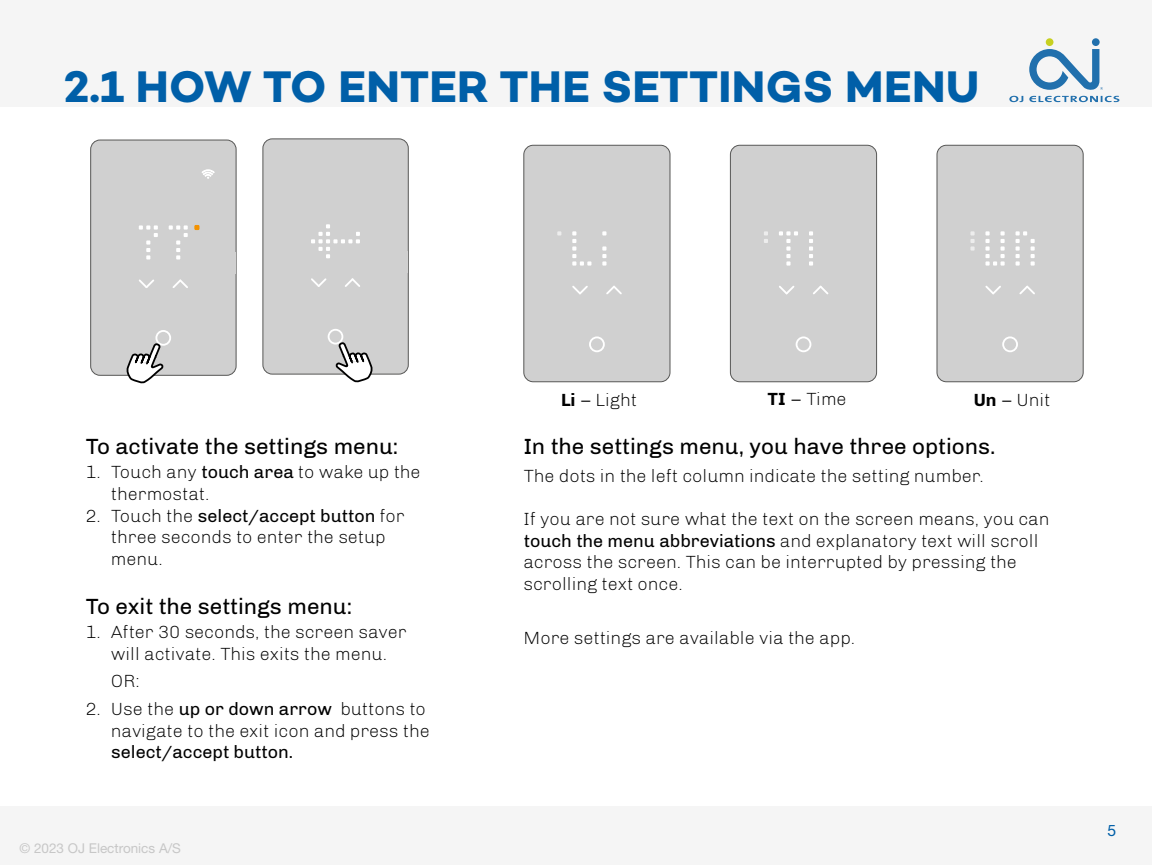
<style>
.page{position:relative;width:1152px;height:865px;background:#fff}
.page>*{position:absolute;margin:0;border:0;box-sizing:border-box;transform-origin:0 0}
.t1{font:700 45px "Campton";letter-spacing:.01em;color:#005fa8}
.t2{font:22.5px "Chivo";color:#000}
.t3{font:300 18px/21.6px "Chivo";color:#000}
.t4{font:18px "Chivo";color:#000}
.t5{font:15.75px "Helvetica Neue LTW1 G";color:#005fa8}
.t6{font:13.5px "Helvetica Neue LTW1 G";color:#c7c7c7}
.s1{font-weight:400}
.s2{font-weight:700}
</style>
<div class="page">
<div style="left:0;top:806px;width:1152px;height:58px;background:#f5f5f5"></div>
<div style="left:0;top:0;width:1152px;height:107px;background:#f5f5f5"></div>
<div style="left:524px;top:145px;width:146px;height:236px;background:#d0d0d0;border-radius:9px"></div>
<div style="left:524px;top:145px;width:146px;height:237px;border:1px solid #575756;border-radius:9px"></div>
<svg style="left:572px;top:231px;width:35px;height:34px"></svg>
<svg style="left:557px;top:231px;width:4px;height:5px"></svg>
<svg style="left:589px;top:336px;width:16px;height:16px"></svg>
<svg style="left:572px;top:286px;width:16px;height:9px"></svg>
<svg style="left:606px;top:286px;width:16px;height:8px"></svg>
<div style="left:600px;top:236px;width:9px;height:8px;background:#d0d0d0"></div>
<div style="left:593px;top:226px;width:8px;height:43px;background:#d0d0d0"></div>
<div style="left:577px;top:216px;width:16px;height:43px;background:#d0d0d0"></div>
<div style="left:730px;top:145px;width:146px;height:236px;background:#d0d0d0;border-radius:9px"></div>
<div style="left:730px;top:145px;width:147px;height:237px;border:1px solid #575756;border-radius:9px"></div>
<svg style="left:779px;top:231px;width:34px;height:34px"></svg>
<svg style="left:764px;top:231px;width:4px;height:12px"></svg>
<svg style="left:796px;top:336px;width:15px;height:16px"></svg>
<svg style="left:779px;top:286px;width:16px;height:9px"></svg>
<svg style="left:813px;top:285px;width:16px;height:10px"></svg>
<div style="left:800px;top:226px;width:8px;height:43px;background:#d0d0d0"></div>
<div style="left:792px;top:236px;width:8px;height:33px;background:#d0d0d0"></div>
<div style="left:778px;top:236px;width:6px;height:31px;background:#d0d0d0"></div>
<div style="left:937px;top:145px;width:146px;height:236px;background:#d0d0d0;border-radius:9px"></div>
<div style="left:937px;top:145px;width:146px;height:237px;border:1px solid #575756;border-radius:9px"></div>
<svg style="left:985px;top:231px;width:50px;height:34px"></svg>
<svg style="left:970px;top:231px;width:4px;height:20px"></svg>
<svg style="left:1002px;top:336px;width:16px;height:16px"></svg>
<svg style="left:985px;top:286px;width:16px;height:9px"></svg>
<svg style="left:1019px;top:285px;width:16px;height:10px"></svg>
<div style="left:1007px;top:226px;width:8px;height:43px;background:#d0d0d0"></div>
<div style="left:990px;top:216px;width:8px;height:43px;background:#d0d0d0"></div>
<div style="left:1021px;top:237px;width:8px;height:44px;background:#d0d0d0"></div>
<div style="left:1029px;top:229px;width:8px;height:8px;background:#d0d0d0"></div>
<div style="left:263px;top:139px;width:145px;height:235px;background:#d0d0d0;border-radius:9px"></div>
<div style="left:263px;top:139px;width:145px;height:235px;border:1px solid #575756;border-radius:9px"></div>
<svg style="left:311px;top:224px;width:49px;height:34px"></svg>
<svg style="left:311px;top:278px;width:16px;height:9px"></svg>
<svg style="left:345px;top:278px;width:15px;height:9px"></svg>
<div style="left:311px;top:245px;width:5px;height:15px;background:#d0d0d0"></div>
<div style="left:318px;top:252px;width:5px;height:15px;background:#d0d0d0"></div>
<div style="left:311px;top:223px;width:5px;height:15px;background:#d0d0d0"></div>
<div style="left:333px;top:223px;width:22px;height:14px;background:#d0d0d0"></div>
<div style="left:355px;top:223px;width:21px;height:7px;background:#d0d0d0"></div>
<div style="left:317px;top:215px;width:6px;height:14px;background:#d0d0d0"></div>
<div style="left:333px;top:247px;width:29px;height:14px;background:#d0d0d0"></div>
<div style="left:402px;top:251px;width:6px;height:22px;background:#d0d0d0"></div>
<svg style="left:328px;top:329px;width:45px;height:54px"></svg>
<div style="left:91px;top:140px;width:145px;height:235px;background:#d0d0d0;border-radius:9px"></div>
<div style="left:91px;top:140px;width:145px;height:235px;border:1px solid #575756;border-radius:9px"></div>
<svg style="left:139px;top:225px;width:49px;height:34px"></svg>
<svg style="left:195px;top:225px;width:4px;height:5px"></svg>
<svg style="left:139px;top:279px;width:15px;height:9px"></svg>
<svg style="left:172px;top:279px;width:16px;height:9px"></svg>
<svg style="left:202px;top:169px;width:12px;height:10px"></svg>
<div style="left:161px;top:222px;width:5px;height:40px;background:#d0d0d0"></div>
<div style="left:168px;top:232px;width:13px;height:5px;background:#d0d0d0"></div>
<div style="left:135px;top:233px;width:16px;height:5px;background:#d0d0d0"></div>
<div style="left:153px;top:239px;width:6px;height:22px;background:#d0d0d0"></div>
<div style="left:137px;top:239px;width:7px;height:21px;background:#d0d0d0"></div>
<div style="left:183px;top:239px;width:6px;height:22px;background:#d0d0d0"></div>
<div style="left:167px;top:239px;width:7px;height:21px;background:#d0d0d0"></div>
<div style="left:229px;top:252px;width:7px;height:22px;background:#d0d0d0"></div>
<svg style="left:126px;top:330px;width:45px;height:54px"></svg>
<h1 class="t1" style="left:64px;top:58px;width:917px">2.1 HOW TO ENTER THE SETTINGS MENU</h1>
<p class="t2" style="left:86px;top:432px;width:314px">To activate the settings menu:</p>
<p class="t3" style="left:111px;top:461px;width:311px;text-indent:-26px">1. Touch any <span class="s1">touch area</span> to wake up the thermostat.</p>
<p class="t3" style="left:111px;top:504px;width:295px;text-indent:-26px">2. Touch the <span class="s1">select/accept button</span> for three seconds to enter the setup menu.</p>
<p class="t2" style="left:86px;top:592px;width:268px">To exit the settings menu:</p>
<p class="t3" style="left:86px;top:621px;width:323px;text-align:center">1. After 30 seconds, the screen saver will activate. This exits the menu.</p>
<p class="t3" style="left:111px;top:670px;width:30px">OR:</p>
<p class="t3" style="left:86px;top:697px;width:346px;text-align:right">2. Use the <span class="s1">up or down arrow</span> buttons to navigate to the exit icon and press the</p>
<p class="t4" style="left:111px;top:741px;width:183px">select/accept button.</p>
<p class="t6" style="left:19px;top:839px;width:163px">© 2023 OJ Electronics A/S</p>
<p class="t3" style="left:561px;top:388px;width:78px"><span class="s2">Li</span> – Light</p>
<p class="t3" style="left:768px;top:388px;width:81px"><span class="s2">TI</span> – Time</p>
<p class="t3" style="left:974px;top:389px;width:78px"><span class="s2">Un</span> – Unit</p>
<p class="t2" style="left:524px;top:432px;width:473px">In the settings menu, you have three options.</p>
<p class="t3" style="left:524px;top:464px;width:462px">The dots in the left column indicate the setting number.</p>
<p class="t3" style="left:524px;top:508px;width:528px">If you are not sure what the text on the screen means, you can <span class="s1">touch the menu abbreviations</span> and explanatory text will scroll across the screen. This can be interrupted by pressing the scrolling text once.</p>
<p class="t3" style="left:524px;top:626px;width:333px">More settings are available via the app.</p>
<p class="t5" style="left:1107px;top:820px;width:10px">5</p>
</div>
